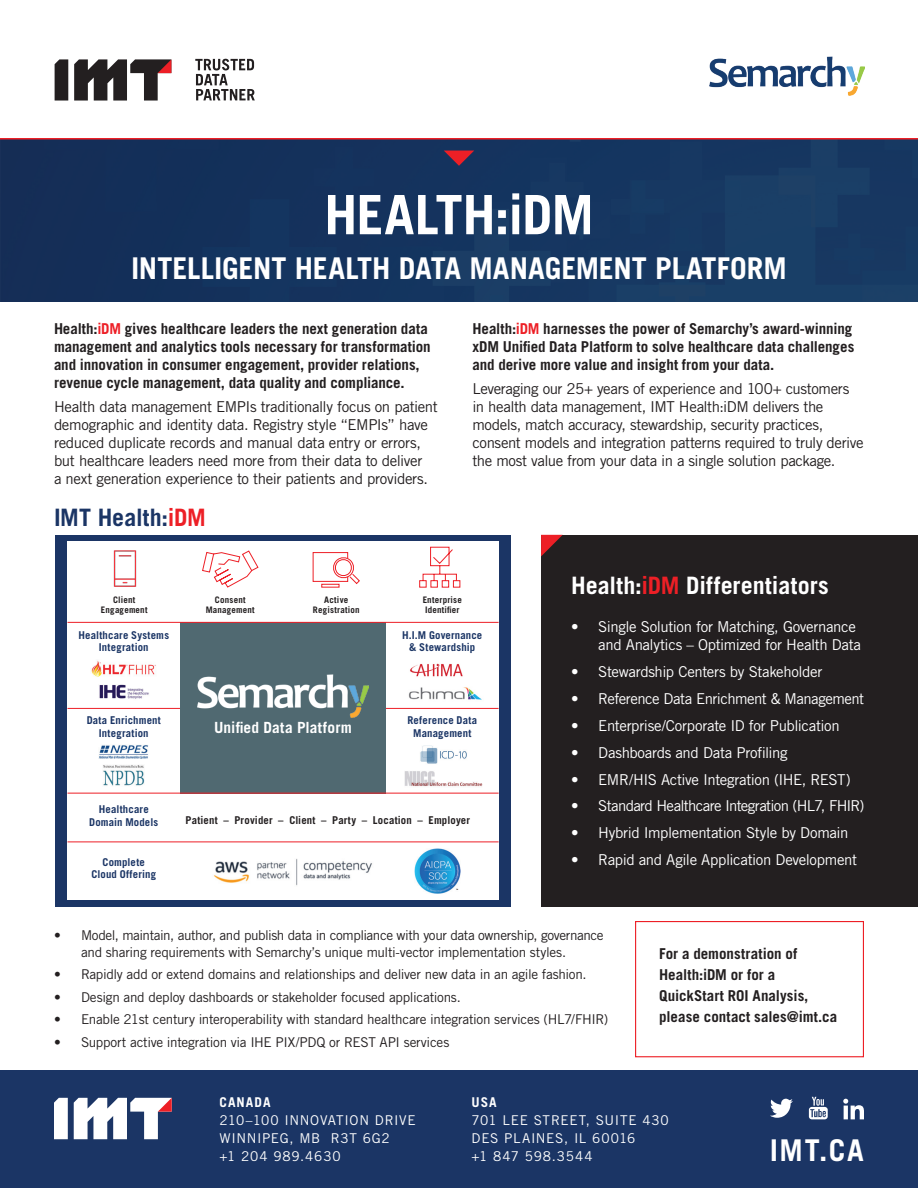
<style>
.page{position:relative;width:918px;height:1188px;background:#fff}
.page>*{position:absolute;margin:0;border:0;box-sizing:border-box;transform-origin:0 0}
.t1{font:700 54.3px "Trade Gothic LT Std";letter-spacing:-.015em;color:#fff}
.Website{font:700 30px "Trade Gothic LT Std";color:#fff}
.Subhead{font:700 24px "Trade Gothic LT Std";letter-spacing:.005em;color:#fff}
.Subhead-2{font:700 24px "Trade Gothic LT Std";letter-spacing:-.01em;color:#1b3565}
.Subhead-3{font:700 15.45px "Trade Gothic LT Std";letter-spacing:.015em;color:#fff}
.Body{font:15px/18px "Trade Gothic LT Std";letter-spacing:-.025em;color:#231f20}
.Body-2{font:700 15px/18px "Trade Gothic LT Std";letter-spacing:-.005em;color:#231f20}
.Bullet{font:15px/18px "Trade Gothic LT Std";letter-spacing:-.03em;color:#fff}
.Bullet-2{font:13.5px/16.5px "Trade Gothic LT Std";letter-spacing:-.025em;color:#231f20}
.Address{font:13.5px "Trade Gothic LT Std";letter-spacing:.05em;color:#fff}
.Address-2{font:700 13.5px "Trade Gothic LT Std";letter-spacing:.075em;color:#fff}
.Body-3{font:700 10.8px/12.6px "Trade Gothic LT Std";letter-spacing:.015em;color:#1b3565;text-align:center}
.Body-4{font:700 10.8px "Trade Gothic LT Std";letter-spacing:.01em;color:#231f20}
.Body-5{font:700 9px/10.8px "Trade Gothic LT Std";letter-spacing:.02em;color:#231f20;text-align:center}
.s1{color:#ed1f26}
</style>
<div class="page">
<div style="left:56px;top:535px;width:455px;height:372px;background:#1b3565"></div>
<div style="left:0;top:140px;width:918px;height:162px;background:#1b3565"></div>
<hr style="left:0;top:138px;width:918px;height:2px;background:#ed1f26">
<svg style="left:444px;top:151px;width:30px;height:15px"></svg>
<div style="left:541px;top:535px;width:377px;height:372px;background:#231f20"></div>
<svg style="left:541px;top:535px;width:22px;height:21px"></svg>
<div style="left:0;top:1071px;width:918px;height:117px;background:#1b3565"></div>
<svg style="left:54px;top:1098px;width:14px;height:41px"></svg>
<svg style="left:74px;top:1098px;width:98px;height:41px"></svg>
<svg style="left:770px;top:1099px;width:23px;height:19px"></svg>
<svg style="left:809px;top:1097px;width:19px;height:22px"></svg>
<svg style="left:843px;top:1099px;width:21px;height:20px"></svg>
<div style="left:635px;top:921px;width:229px;height:136px;border:1px solid #ed1f26"></div>
<img style="left:710px;top:57px;width:155px;height:38px">
<div style="left:68px;top:541px;width:431px;height:359px;background:#fff"></div>
<hr style="left:68px;top:708px;width:431px;height:1px;background:#ed1f26">
<div style="left:180px;top:622px;width:206px;height:172px;background:#506971"></div>
<hr style="left:68px;top:622px;width:431px;height:1px;background:#ed1f26">
<svg style="left:202px;top:550px;width:57px;height:38px"></svg>
<svg style="left:312px;top:552px;width:48px;height:36px"></svg>
<svg style="left:419px;top:546px;width:42px;height:42px"></svg>
<img style="left:91px;top:660px;width:65px;height:17px">
<img style="left:99px;top:685px;width:50px;height:14px">
<img style="left:99px;top:745px;width:49px;height:14px">
<img style="left:103px;top:765px;width:42px;height:21px">
<hr style="left:68px;top:793px;width:431px;height:1px;background:#ed1f26">
<img style="left:420px;top:745px;width:47px;height:19px">
<img style="left:404px;top:771px;width:79px;height:16px">
<hr style="left:68px;top:841px;width:431px;height:1px;background:#ed1f26">
<img style="left:415px;top:849px;width:45px;height:45px">
<img style="left:214px;top:859px;width:158px;height:27px">
<img style="left:408px;top:687px;width:74px;height:13px">
<img style="left:410px;top:663px;width:53px;height:14px">
<img style="left:197px;top:675px;width:172px;height:42px">
<img style="left:113px;top:550px;width:24px;height:37px">
<svg style="left:55px;top:59px;width:13px;height:42px"></svg>
<svg style="left:74px;top:59px;width:97px;height:42px"></svg>
<svg style="left:195px;top:59px;width:60px;height:41px"></svg>
<p class="t1" style="left:324px;top:182px;width:271px">HEALTH:iDM</p>
<p class="Website" style="left:131px;top:250px;width:657px">INTELLIGENT HEALTH DATA MANAGEMENT PLATFORM</p>
<p class="Body-2" style="left:54px;top:319px;width:378px">Health:<span class="s1">iDM</span> gives healthcare leaders the next generation data management and analytics tools necessary for transformation and innovation in consumer engagement, provider relations, revenue cycle management, data quality and compliance.</p>
<p class="Body" style="left:54px;top:397px;width:385px">Health data management EMPIs traditionally focus on patient demographic and identity data. Registry style “EMPIs” have reduced duplicate records and manual data entry or errors, but healthcare leaders need more from their data to deliver<br>a next generation experience to their patients and providers.</p>
<p class="Subhead-2" style="left:54px;top:503px;width:153px">IMT Health:<span class="s1">iDM</span></p>
<p class="Body-2" style="left:472px;top:319px;width:383px">Health:<span class="s1">iDM</span> harnesses the power of Semarchy’s award-winning xDM Unified Data Platform to solve healthcare data challenges and derive more value and insight from your data.</p>
<p class="Body" style="left:472px;top:379px;width:393px">Leveraging our 25+ years of experience and 100+ customers in health data management, IMT Health:iDM delivers the models, match accuracy, stewardship, security practices, consent models and integration patterns required to truly derive the most value from your data in a single solution package.</p>
<p class="Body-5" style="left:101px;top:594px;width:48px">Client<br>Engagement</p>
<p class="Body-5" style="left:324px;top:594px;width:26px">Active</p>
<p class="Body-5" style="left:313px;top:605px;width:48px">Registration</p>
<p class="Body-5" style="left:423px;top:594px;width:41px;text-align:left">Enterprise<br>Identifier</p>
<p class="Body-5" style="left:206px;top:594px;width:51px">Consent<br>Management</p>
<p class="Body-3" style="left:78px;top:628px;width:92px">Healthcare Systems<br>Integration</p>
<p class="Body-3" style="left:402px;top:628px;width:82px">H.I.M Governance &amp; Stewardship</p>
<p class="Body-3" style="left:87px;top:714px;width:76px">Data Enrichment<br>Integration</p>
<p class="Body-3" style="left:407px;top:714px;width:71px">Reference Data<br>Management</p>
<p class="Subhead-3" style="left:214px;top:718px;width:139px">Unified Data Platform</p>
<p class="Body-3" style="left:89px;top:803px;width:71px">Healthcare<br>Domain Models</p>
<p class="Body-4" style="left:186px;top:814px;width:286px">Patient – Provider – Client – Party – Location – Employer</p>
<p class="Body-3" style="left:92px;top:855px;width:66px">Complete<br>Cloud Offering</p>
<p class="Subhead" style="left:571px;top:571px;width:259px">Health:<span class="s1">iDM</span> Differentiators</p>
<p class="Bullet" style="left:598px;top:617px;width:264px;text-indent:-27px">• Single Solution for Matching, Governance and Analytics – Optimized for Health Data</p>
<p class="Bullet" style="left:571px;top:662px;width:253px">• Stewardship Centers by Stakeholder</p>
<p class="Bullet" style="left:571px;top:689px;width:294px">• Reference Data Enrichment &amp; Management</p>
<p class="Bullet" style="left:571px;top:716px;width:270px">• Enterprise/Corporate ID for Publication</p>
<p class="Bullet" style="left:571px;top:743px;width:218px">• Dashboards and Data Profiling</p>
<p class="Bullet" style="left:571px;top:770px;width:281px">• EMR/HIS Active Integration (IHE, REST)</p>
<p class="Bullet" style="left:571px;top:797px;width:295px">• Standard Healthcare Integration (HL7, FHIR)</p>
<p class="Bullet" style="left:571px;top:824px;width:279px">• Hybrid Implementation Style by Domain</p>
<p class="Bullet" style="left:571px;top:851px;width:287px">• Rapid and Agile Application Development</p>
<p class="Bullet-2" style="left:81px;top:927px;width:524px;text-indent:-27px">• Model, maintain, author, and publish data in compliance with your data ownership, governance and sharing requirements with Semarchy’s unique multi-vector implementation styles.</p>
<p class="Bullet-2" style="left:54px;top:966px;width:534px">• Rapidly add or extend domains and relationships and deliver new data in an agile fashion.</p>
<p class="Bullet-2" style="left:54px;top:988px;width:408px">• Design and deploy dashboards or stakeholder focused applications.</p>
<p class="Bullet-2" style="left:54px;top:1011px;width:556px">• Enable 21st century interoperability with standard healthcare integration services (HL7/FHIR)</p>
<p class="Bullet-2" style="left:54px;top:1033px;width:397px">• Support active integration via IHE PIX/PDQ or REST API services</p>
<p class="Body-2" style="left:659px;top:943px;width:180px;line-height:21px">For a demonstration of<br>Health:iDM or for a<br>QuickStart ROI Analysis, please contact sales@imt.ca</p>
<p class="Address-2" style="left:220px;top:1093px;width:53px">CANADA</p>
<p class="Address" style="left:220px;top:1112px;width:198px">210–100 INNOVATION DRIVE</p>
<p class="Address" style="left:220px;top:1130px;width:172px">WINNIPEG, MB R3T 6G2</p>
<p class="Address" style="left:220px;top:1148px;width:123px">+1 204 989.4630</p>
<p class="Address-2" style="left:472px;top:1093px;width:27px">USA</p>
<p class="Address" style="left:472px;top:1112px;width:199px">701 LEE STREET, SUITE 430</p>
<p class="Address" style="left:472px;top:1130px;width:165px">DES PLAINES, IL 60016</p>
<p class="Address" style="left:472px;top:1148px;width:123px">+1 847 598.3544</p>
<p class="Website" style="left:770px;top:1132px;width:96px">IMT.CA</p>
</div>
